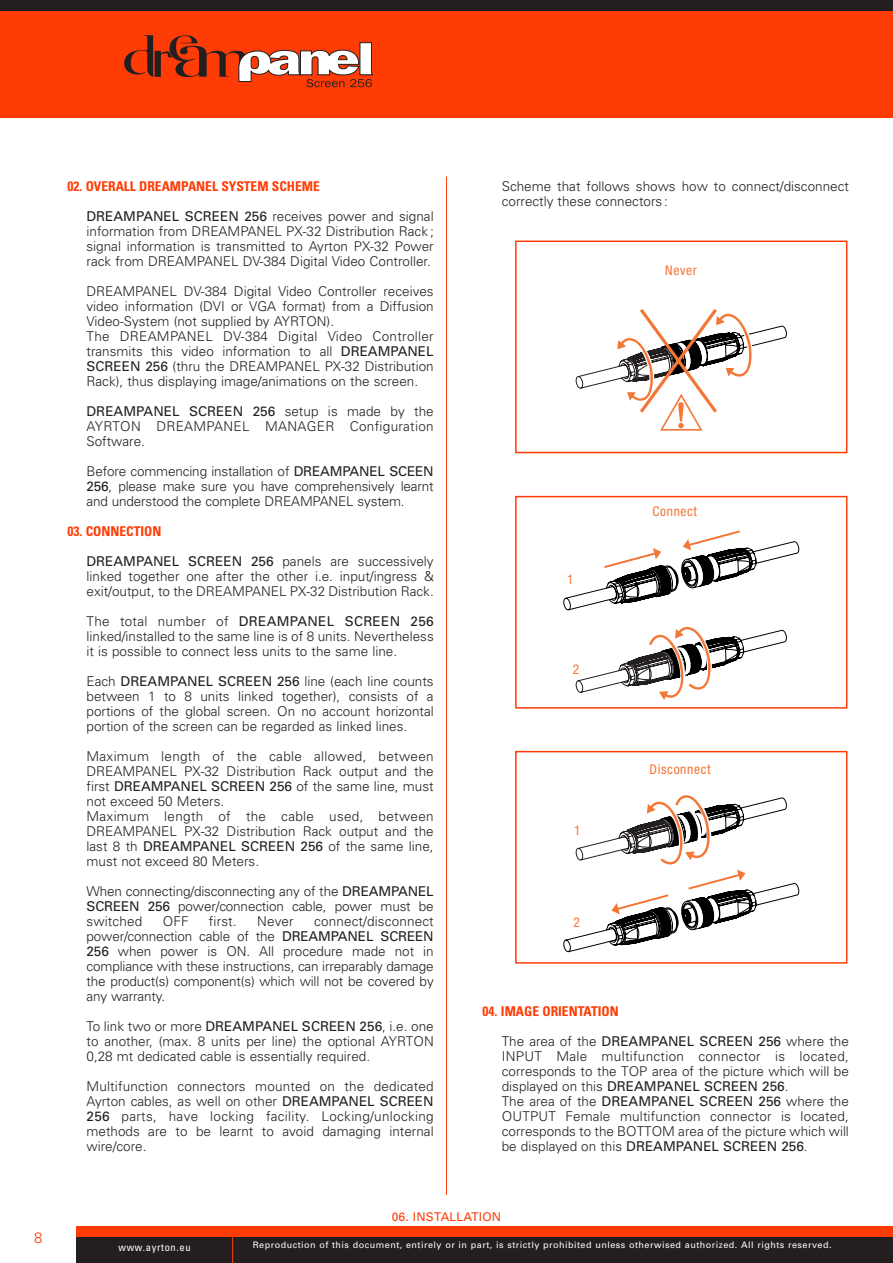
<style>
.page{position:relative;width:893px;height:1263px;background:#fff}
.page>*{position:absolute;margin:0;border:0;box-sizing:border-box;transform-origin:0 0}
.t1{font:300 15px "Univers";color:#ff3c06}
.t2{font:300 13.5px/15px "Univers";color:#231f20;text-align:justify}
.t3{font:700 condensed 13.5px "Univers";color:#ff3c06}
.t4{font:condensed 13.5px "Helvetica Neue";letter-spacing:.05em;color:#f37736}
.t5{font:12px "Univers";letter-spacing:.015em;color:#ff3c06}
.t6{font:condensed 10.5px "Univers";letter-spacing:.06em;color:#fff}
.t7{font:9px "Univers";letter-spacing:.055em;color:#fff}
.s1{font-weight:400}
</style>
<div class="page">
<div style="left:0;top:9px;width:893px;height:108px;background:#ff3c06"></div>
<div style="left:0;top:0;width:893px;height:10px;background:#231f20"></div>
<hr style="left:446px;top:176px;width:1px;height:1019px;background:#ff3c06">
<svg style="left:563px;top:795px;width:236px;height:157px"></svg>
<div style="left:515px;top:751px;width:332px;height:213px;border:2px solid #ff3c06"></div>
<svg style="left:575px;top:626px;width:212px;height:74px"></svg>
<svg style="left:563px;top:530px;width:236px;height:81px"></svg>
<div style="left:515px;top:496px;width:332px;height:213px;border:2px solid #ff3c06"></div>
<svg style="left:576px;top:309px;width:211px;height:122px"></svg>
<div style="left:515px;top:241px;width:332px;height:212px;border:2px solid #ff3c06"></div>
<div style="left:77px;top:1234px;width:816px;height:29px;background:#231f20"></div>
<div style="left:77px;top:1226px;width:816px;height:10px;background:#ff3c06"></div>
<svg style="left:232px;top:1236px;width:1px;height:27px"></svg>
<svg style="left:124px;top:35px;width:249px;height:52px"></svg>
<p class="t1" style="left:34px;top:1232px;width:10px">8</p>
<p class="t3" style="left:67px;top:181px;width:254px">02. OVERALL DREAMPANEL SYSTEM SCHEME</p>
<p class="t2" style="left:87px;top:209px;width:349px"><span class="s1">DREAMPANEL SCREEN 256</span> receives power and signal information from DREAMPANEL PX-32 Distribution Rack ; signal information is transmitted to Ayrton PX-32 Power rack from DREAMPANEL DV-384 Digital Video Controller.</p>
<p class="t2" style="left:87px;top:284px;width:349px;text-align:left">DREAMPANEL DV-384 Digital Video Controller receives video information (DVI or VGA format) from a Diffusion Video-System (not supplied by AYRTON).<br>The DREAMPANEL DV-384 Digital Video Controller transmits this video information to all <span class="s1">DREAMPANEL SCREEN 256</span> (thru the DREAMPANEL PX-32 Distribution Rack), thus displaying image/animations on the screen.</p>
<p class="t2" style="left:87px;top:404px;width:349px"><span class="s1">DREAMPANEL SCREEN 256</span> setup is made by the AYRTON DREAMPANEL MANAGER Configuration Software.</p>
<p class="t2" style="left:87px;top:464px;width:349px">Before commencing installation of <span class="s1">DREAMPANEL SCEEN 256</span>, please make sure you have comprehensively learnt and understood the complete DREAMPANEL system.</p>
<p class="t3" style="left:67px;top:526px;width:96px">03. CONNECTION</p>
<p class="t2" style="left:87px;top:554px;width:349px"><span class="s1">DREAMPANEL SCREEN 256</span> panels are successively linked together one after the other i.e. input/ingress &amp; exit/output, to the DREAMPANEL PX-32 Distribution Rack.</p>
<p class="t2" style="left:87px;top:614px;width:349px">The total number of <span class="s1">DREAMPANEL SCREEN 256 </span>linked/installed to the same line is of 8 units. Nevertheless it is possible to connect less units to the same line.</p>
<p class="t2" style="left:87px;top:674px;width:349px">Each <span class="s1">DREAMPANEL SCREEN 256</span> line (each line counts between 1 to 8 units linked together), consists of a portions of the global screen. On no account horizontal portion of the screen can be regarded as linked lines.</p>
<p class="t2" style="left:87px;top:749px;width:349px;text-align:left">Maximum length of the cable allowed, between DREAMPANEL PX-32 Distribution Rack output and the first <span class="s1">DREAMPANEL SCREEN 256</span> of the same line, must not exceed 50 Meters.<br>Maximum length of the cable used, between DREAMPANEL PX-32 Distribution Rack output and the last 8 th <span class="s1">DREAMPANEL SCREEN 256</span> of the same line, must not exceed 80 Meters.</p>
<p class="t2" style="left:87px;top:884px;width:349px">When connecting/disconnecting any of the <span class="s1">DREAMPANEL SCREEN 256</span> power/connection cable, power must be switched</p>
<p class="t2" style="left:163px;top:914px;width:27px">OFF</p>
<p class="t2" style="left:209px;top:914px;width:29px">first.</p>
<p class="t2" style="left:257px;top:914px;width:38px">Never</p>
<p class="t2" style="left:87px;top:914px;width:349px;text-indent:228px">connect/disconnect power/connection cable of the <span class="s1">DREAMPANEL SCREEN 256</span> when power is ON. All procedure made not in compliance with these instructions, can irreparably damage the product(s) component(s) which will not be covered by any warranty.</p>
<p class="t2" style="left:87px;top:1019px;width:349px">To link two or more <span class="s1">DREAMPANEL SCREEN 256</span>, i.e. one to another, (max. 8 units per line) the optional AYRTON 0,28 mt dedicated cable is essentially required.</p>
<p class="t2" style="left:87px;top:1079px;width:349px">Multifunction connectors mounted on the dedicated Ayrton cables, as well on other <span class="s1">DREAMPANEL SCREEN 256</span> parts, have locking facility. Locking/unlocking methods are to be learnt to avoid damaging internal wire/core.</p>
<p class="t2" style="left:502px;top:179px;width:349px">Scheme that follows shows how to connect/disconnect correctly these connectors :</p>
<p class="t4" style="left:665px;top:265px;width:33px">Never</p>
<p class="t4" style="left:567px;top:574px;width:8px">1</p>
<p class="t4" style="left:573px;top:664px;width:8px">2</p>
<p class="t4" style="left:574px;top:825px;width:8px">1</p>
<p class="t4" style="left:573px;top:918px;width:8px">2</p>
<p class="t4" style="left:652px;top:506px;width:46px">Connect</p>
<p class="t4" style="left:650px;top:764px;width:63px">Disconnect</p>
<p class="t3" style="left:483px;top:1006px;width:138px">04. IMAGE ORIENTATION</p>
<p class="t2" style="left:502px;top:1034px;width:349px;text-align:left">The area of the <span class="s1">DREAMPANEL SCREEN 256</span> where the INPUT Male multifunction connector is located, corresponds to the TOP area of the picture which will be displayed on this <span class="s1">DREAMPANEL SCREEN 256</span>.<br>The area of the <span class="s1">DREAMPANEL SCREEN 256</span> where the OUTPUT Female multifunction connector is located, corresponds to the BOTTOM area of the picture which will be displayed on this <span class="s1">DREAMPANEL SCREEN 256</span>.</p>
<p class="t5" style="left:392px;top:1212px;width:111px">06. INSTALLATION</p>
<p class="t6" style="left:118px;top:1243px;width:74px">www.ayrton.eu</p>
<p class="t7" style="left:253px;top:1242px;width:580px">Reproduction of this document, entirely or in part, is strictly prohibited unless otherwised authorized. All rights reserved.</p>
</div>
